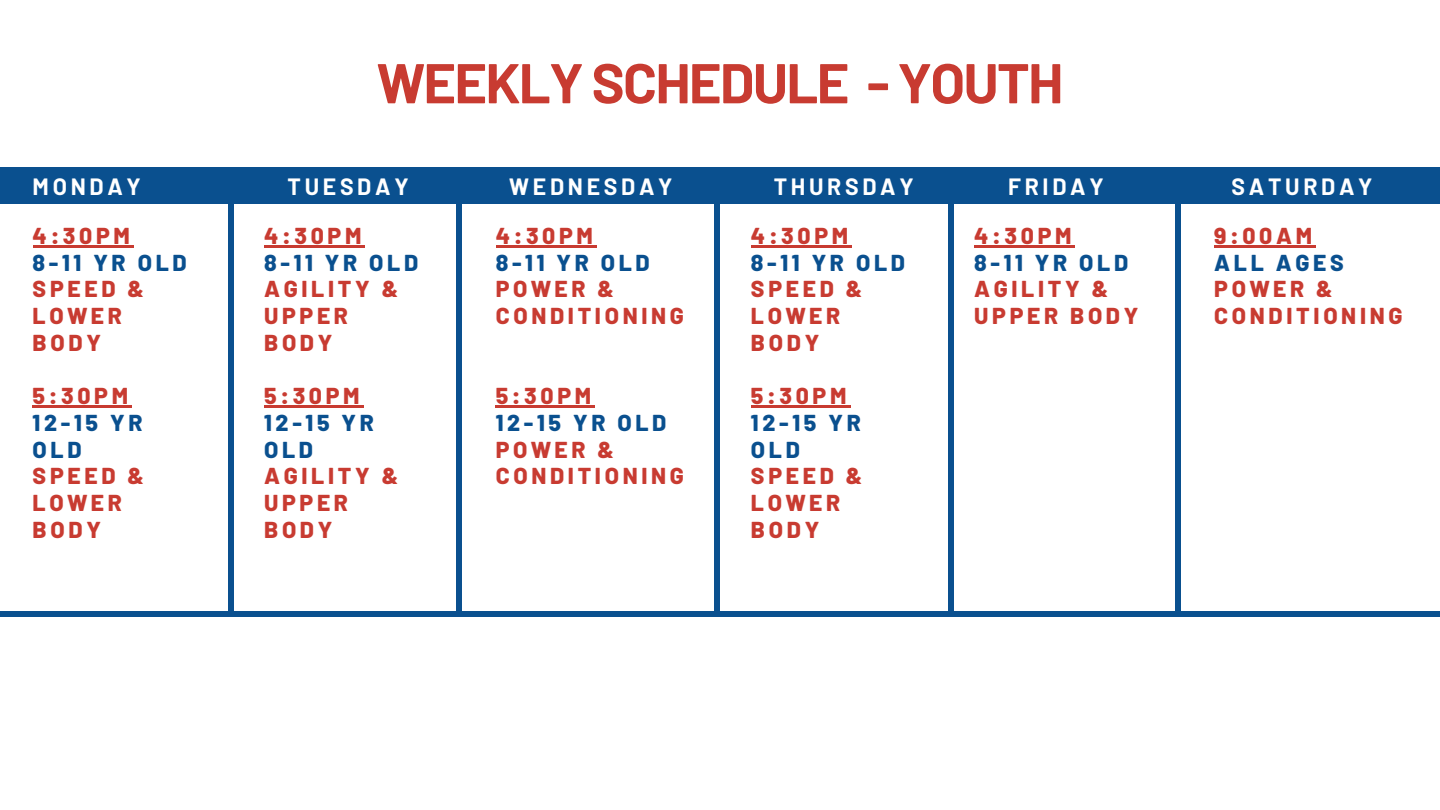
<style>
.page{position:relative;width:1440px;height:810px;background:#fff}
.page>*{position:absolute;margin:0;border:0;box-sizing:border-box;transform-origin:0 0}
.t1{font:700 56px "Barlow";letter-spacing:-.03em;color:#c83b31}
.t2{font:800 23px/26.7px "Barlow";letter-spacing:.16em;color:#c83b31}
.t3{font:800 23px/26.7px "Barlow";letter-spacing:.16em;color:#0a508f}
.t4{font:700 23px "Barlow";letter-spacing:.16em;color:#fff}
</style>
<div class="page">
<div style="left:0;top:167px;width:1440px;height:37px;background:#0a508f"></div>
<hr style="left:33px;top:245px;width:101px;height:3px;background:#c83b31">
<hr style="left:33px;top:406px;width:99px;height:2px;background:#c83b31">
<div style="left:229px;top:204px;width:5px;height:410px;background:#0a508f"></div>
<div style="left:0;top:612px;width:1440px;height:5px;background:#0a508f"></div>
<div style="left:456px;top:202px;width:6px;height:410px;background:#0a508f"></div>
<div style="left:714px;top:204px;width:5px;height:410px;background:#0a508f"></div>
<div style="left:948px;top:202px;width:5px;height:410px;background:#0a508f"></div>
<div style="left:1176px;top:202px;width:5px;height:410px;background:#0a508f"></div>
<hr style="left:264px;top:245px;width:101px;height:3px;background:#c83b31">
<hr style="left:264px;top:406px;width:99px;height:2px;background:#c83b31">
<hr style="left:751px;top:245px;width:101px;height:3px;background:#c83b31">
<hr style="left:751px;top:406px;width:99px;height:2px;background:#c83b31">
<hr style="left:1214px;top:245px;width:102px;height:3px;background:#c83b31">
<hr style="left:496px;top:245px;width:101px;height:3px;background:#c83b31">
<hr style="left:496px;top:406px;width:99px;height:2px;background:#c83b31">
<hr style="left:974px;top:245px;width:101px;height:3px;background:#c83b31">
<p class="t1" style="left:377px;top:47px;width:688px">WEEKLY SCHEDULE - YOUTH</p>
<p class="t4" style="left:33px;top:172px;width:110px">MONDAY</p>
<p class="t4" style="left:288px;top:172px;width:123px">TUESDAY</p>
<p class="t4" style="left:509px;top:172px;width:165px">WEDNESDAY</p>
<p class="t4" style="left:774px;top:172px;width:141px">THURSDAY</p>
<p class="t2" style="left:33px;top:221px;width:99px">4:30PM</p>
<p class="t3" style="left:33px;top:248px;width:156px">8-11 YR OLD</p>
<p class="t2" style="left:33px;top:275px;width:113px">SPEED &amp;<br>LOWER<br>BODY</p>
<p class="t2" style="left:33px;top:382px;width:97px">5:30PM</p>
<p class="t3" style="left:33px;top:408px;width:111px">12-15 YR<br>OLD</p>
<p class="t2" style="left:33px;top:462px;width:113px">SPEED &amp;<br>LOWER<br>BODY</p>
<p class="t2" style="left:264px;top:221px;width:99px">4:30PM</p>
<p class="t3" style="left:264px;top:248px;width:156px">8-11 YR OLD</p>
<p class="t2" style="left:264px;top:275px;width:136px">AGILITY &amp;<br>UPPER<br>BODY</p>
<p class="t2" style="left:264px;top:382px;width:97px">5:30PM</p>
<p class="t3" style="left:264px;top:408px;width:111px">12-15 YR<br>OLD</p>
<p class="t2" style="left:264px;top:462px;width:136px">AGILITY &amp;<br>UPPER<br>BODY</p>
<p class="t2" style="left:496px;top:221px;width:99px">4:30PM</p>
<p class="t3" style="left:496px;top:248px;width:156px">8-11 YR OLD</p>
<p class="t2" style="left:496px;top:275px;width:190px">POWER &amp;<br>CONDITIONING</p>
<p class="t2" style="left:496px;top:382px;width:97px">5:30PM</p>
<p class="t3" style="left:496px;top:408px;width:172px">12-15 YR OLD</p>
<p class="t2" style="left:496px;top:435px;width:190px">POWER &amp;<br>CONDITIONING</p>
<p class="t2" style="left:751px;top:221px;width:99px">4:30PM</p>
<p class="t3" style="left:751px;top:248px;width:156px">8-11 YR OLD</p>
<p class="t2" style="left:751px;top:275px;width:113px">SPEED &amp;<br>LOWER<br>BODY</p>
<p class="t2" style="left:751px;top:382px;width:97px">5:30PM</p>
<p class="t3" style="left:751px;top:408px;width:111px">12-15 YR<br>OLD</p>
<p class="t2" style="left:751px;top:462px;width:113px">SPEED &amp;<br>LOWER<br>BODY</p>
<p class="t4" style="left:1008px;top:172px;width:97px">FRIDAY</p>
<p class="t4" style="left:1232px;top:172px;width:142px">SATURDAY</p>
<p class="t2" style="left:974px;top:221px;width:99px">4:30PM</p>
<p class="t3" style="left:974px;top:248px;width:156px">8-11 YR OLD</p>
<p class="t2" style="left:974px;top:275px;width:166px">AGILITY &amp;<br>UPPER BODY</p>
<p class="t2" style="left:1214px;top:221px;width:99px">9:00AM</p>
<p class="t3" style="left:1214px;top:248px;width:131px">ALL AGES</p>
<p class="t2" style="left:1214px;top:275px;width:190px">POWER &amp;<br>CONDITIONING</p>
</div>
